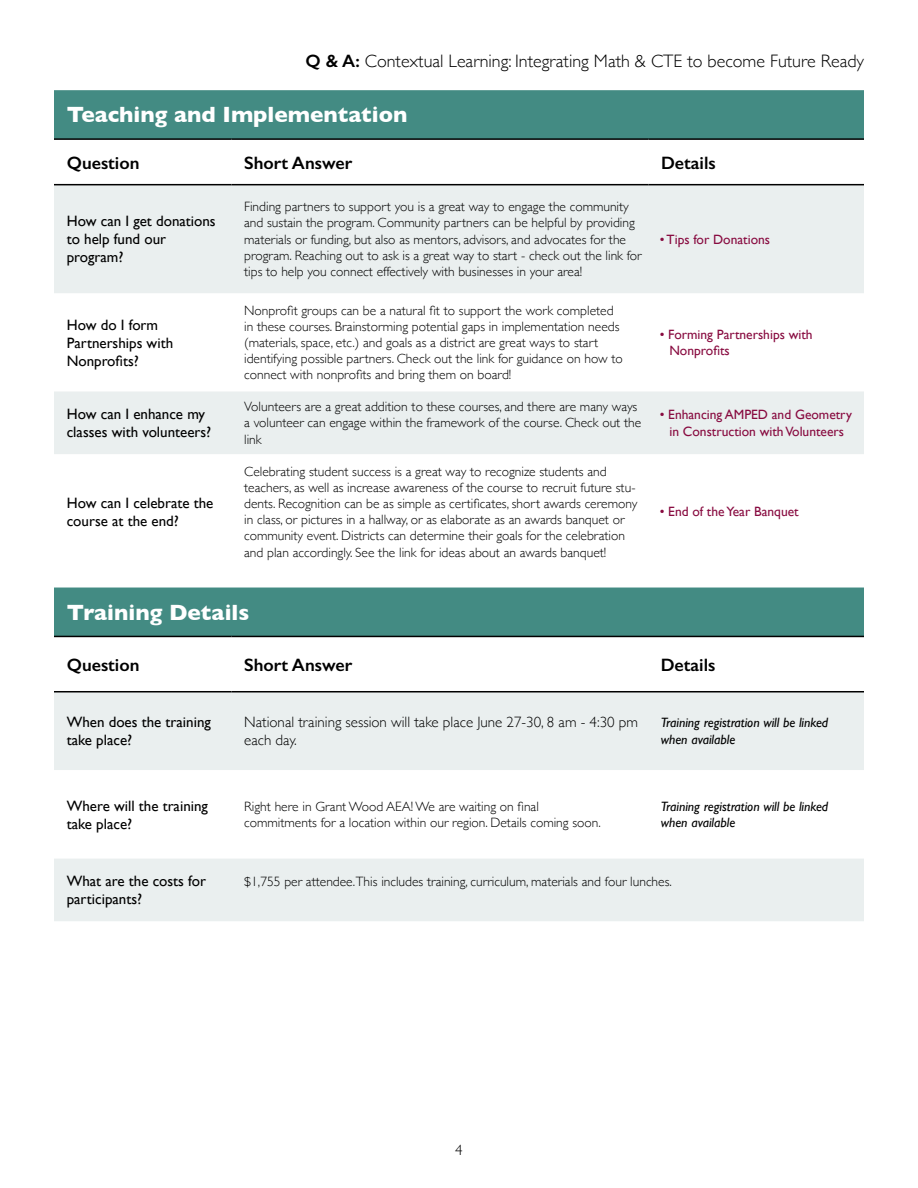
<style>
.page{position:relative;width:918px;height:1188px;background:#fff}
.page>*{position:absolute;margin:0;border:0;box-sizing:border-box;transform-origin:0 0}
.t1{font:700 22.5px "Gill Sans";color:#fff}
.t2{font:300 18px "Gill Sans";color:#000}
.t3{font:600 18px "Gill Sans";color:#000}
.t4{font:15px/18px "Gill Sans";color:#000}
.t5{font:300 15px/18px "Gill Sans";color:#000}
.t6{font:300 13.5px/16.2px "Gill Sans";color:#000}
.t7{font:13.5px/16.2px "Gill Sans";color:#880b40}
.t8{font:italic 13.5px/16.2px "Gill Sans";color:#000}
.s1{font-weight:600}
</style>
<div class="page">
<div style="left:54px;top:90px;width:810px;height:48px;background:#438b83"></div>
<svg style="left:54px;top:185px;width:810px;height:269px;fill:#eaefef"></svg>
<hr style="left:54px;top:138px;width:177px;height:2px;background:#000">
<hr style="left:231px;top:138px;width:417px;height:2px;background:#000">
<hr style="left:648px;top:138px;width:216px;height:2px;background:#000">
<hr style="left:54px;top:184px;width:177px;height:1px;background:#000">
<hr style="left:231px;top:184px;width:417px;height:1px;background:#000">
<hr style="left:648px;top:184px;width:216px;height:1px;background:#000">
<div style="left:54px;top:588px;width:810px;height:48px;background:#438b83"></div>
<svg style="left:54px;top:692px;width:810px;height:229px;fill:#eaefef"></svg>
<hr style="left:54px;top:636px;width:177px;height:1px;background:#000">
<hr style="left:231px;top:636px;width:417px;height:1px;background:#000">
<hr style="left:648px;top:636px;width:216px;height:1px;background:#000">
<hr style="left:54px;top:691px;width:177px;height:1px;background:#000">
<hr style="left:231px;top:691px;width:417px;height:1px;background:#000">
<hr style="left:648px;top:691px;width:216px;height:1px;background:#000">
<h2 class="t2" style="left:306px;top:47px;width:560px"><span class="s1">Q &amp; A:</span> Contextual Learning: Integrating Math &amp; CTE to become Future Ready</h2>
<h1 class="t1" style="left:67px;top:97px;width:342px">Teaching and Implementation</h1>
<h2 class="t3" style="left:67px;top:152px;width:74px">Question</h2>
<h2 class="t3" style="left:244px;top:152px;width:110px">Short Answer</h2>
<h2 class="t3" style="left:661px;top:152px;width:56px">Details</h2>
<p class="t4" style="left:67px;top:212px;width:151px">How can I get donations to help fund our program?</p>
<p class="t4" style="left:67px;top:315px;width:108px">How do I form<br>Partnerships with<br>Nonprofits?</p>
<p class="t6" style="left:244px;top:198px;width:399px">Finding partners to support you is a great way to engage the community and sustain the program. Community partners can be helpful by providing materials or funding, but also as mentors, advisors, and advocates for the program. Reaching out to ask is a great way to start - check out the link for tips to help you connect effectively with businesses in your area!</p>
<p class="t6" style="left:244px;top:301px;width:380px">Nonprofit groups can be a natural fit to support the work completed in these courses. Brainstorming potential gaps in implementation needs (materials, space, etc.) and goals as a district are great ways to start identifying possible partners. Check out the link for guidance on how to connect with nonprofits and bring them on board!</p>
<p class="t7" style="left:660px;top:231px;width:112px">• Tips for Donations</p>
<p class="t7" style="left:669px;top:326px;width:145px;text-indent:-10px">• Forming Partnerships with<br>Nonprofits</p>
<p class="t4" style="left:67px;top:405px;width:146px">How can I enhance my classes with volunteers?</p>
<p class="t6" style="left:244px;top:398px;width:399px">Volunteers are a great addition to these courses, and there are many ways a volunteer can engage within the framework of the course. Check out the link</p>
<p class="t7" style="left:660px;top:407px;width:194px;text-align:center">• Enhancing AMPED and Geometry in Construction with Volunteers</p>
<p class="t4" style="left:67px;top:493px;width:148px">How can I celebrate the course at the end?</p>
<p class="t6" style="left:244px;top:462px;width:395px">Celebrating student success is a great way to recognize students and teachers, as well as increase awareness of the course to recruit future stu&shy;dents. Recognition can be as simple as certificates, short awards ceremony in class, or pictures in a hallway, or as elaborate as an awards banquet or community event. Districts can determine their goals for the celebration and plan accordingly. See the link for ideas about an awards banquet!</p>
<p class="t7" style="left:660px;top:503px;width:140px">• End of the Year Banquet</p>
<h1 class="t1" style="left:67px;top:594px;width:184px">Training Details</h1>
<h2 class="t3" style="left:67px;top:654px;width:74px">Question</h2>
<h2 class="t3" style="left:244px;top:654px;width:110px">Short Answer</h2>
<h2 class="t3" style="left:661px;top:654px;width:56px">Details</h2>
<p class="t4" style="left:67px;top:713px;width:146px">When does the training take place?</p>
<p class="t5" style="left:244px;top:712px;width:395px">National training session will take place June 27-30, 8 am - 4:30 pm each day.</p>
<p class="t8" style="left:661px;top:715px;width:169px">Training registration will be linked when available</p>
<p class="t4" style="left:67px;top:796px;width:143px">Where will the training take place?</p>
<p class="t6" style="left:244px;top:798px;width:358px">Right here in Grant Wood AEA! We are waiting on final commitments for a location within our region. Details coming soon.</p>
<p class="t8" style="left:661px;top:798px;width:169px">Training registration will be linked when available</p>
<p class="t4" style="left:67px;top:872px;width:141px">What are the costs for participants?</p>
<p class="t6" style="left:244px;top:873px;width:429px">$1,755 per attendee. This includes training, curriculum, materials and four lunches.</p>
<p class="t5" style="left:455px;top:1141px;width:9px">4</p>
</div>
